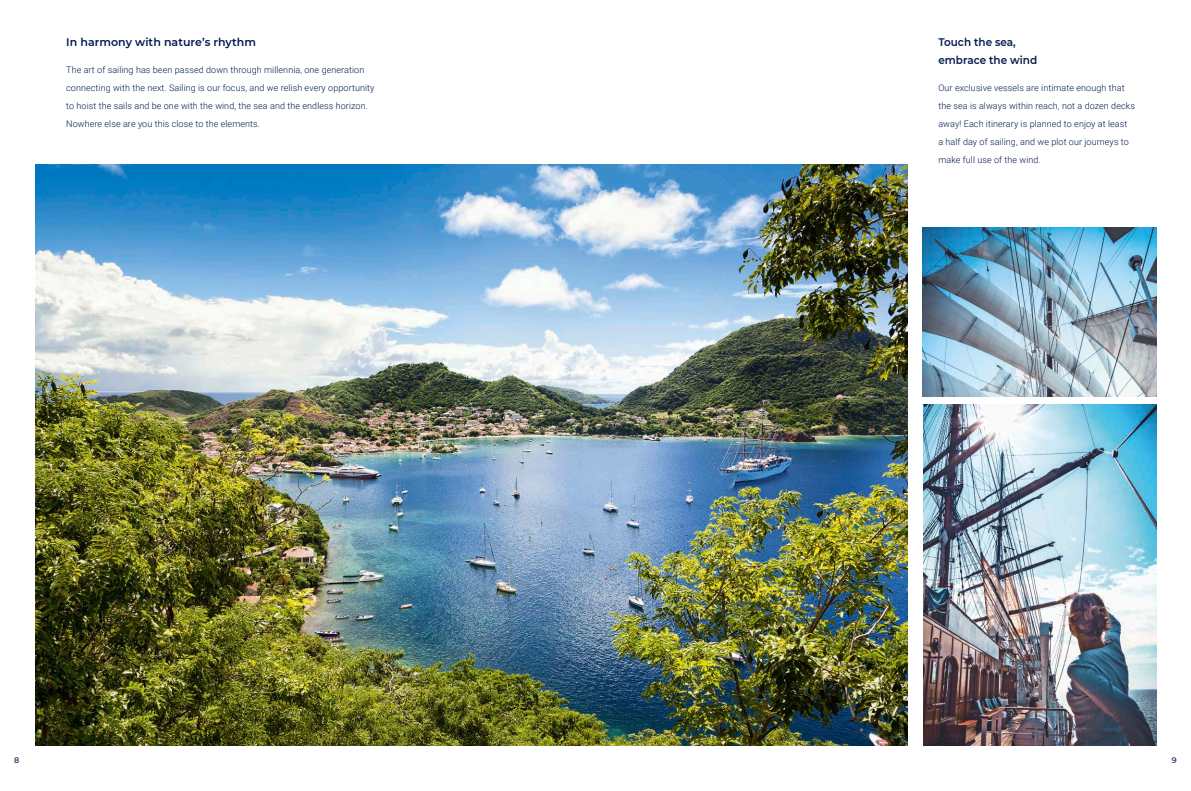
<style>
.page{position:relative;width:1191px;height:791px;background:#fff}
.page>*{position:absolute;margin:0;border:0;box-sizing:border-box;transform-origin:0 0}
.t1{font:600 11px "Montserrat";color:#021a4e}
.t2{font:600 11px "Montserrat";color:#021a4e;scale:.95 1}
.t3{font:300 9px/18px "Roboto";letter-spacing:.01em;color:#021a4e}
.t4{font:500 8px "Montserrat";color:#021a4e}
</style>
<div class="page">
<img style="left:35px;top:165px;width:872px;height:580px">
<img style="left:923px;top:405px;width:233px;height:340px">
<img style="left:922px;top:228px;width:234px;height:168px">
<p class="t1" style="left:66px;top:35px;width:191px">In harmony with nature’s rhythm</p>
<p class="t3" style="left:66px;top:61px;width:310px">The art of sailing has been passed down through millennia, one generation connecting with the next. Sailing is our focus, and we relish every opportunity to hoist the sails and be one with the wind, the sea and the endless horizon.<br>Nowhere else are you this close to the elements.</p>
<p class="t2" style="left:938px;top:35px;width:83px">Touch the sea,</p>
<p class="t2" style="left:938px;top:53px;width:105px">embrace the wind</p>
<p class="t3" style="left:938px;top:79px;width:198px">Our exclusive vessels are intimate enough that the sea is always within reach, not a dozen decks away! Each itinerary is planned to enjoy at least<br>a half day of sailing, and we plot our journeys to make full use of the wind.</p>
<p class="t4" style="left:14px;top:755px;width:7px">8</p>
<p class="t4" style="left:1171px;top:755px;width:6px">9</p>
</div>
